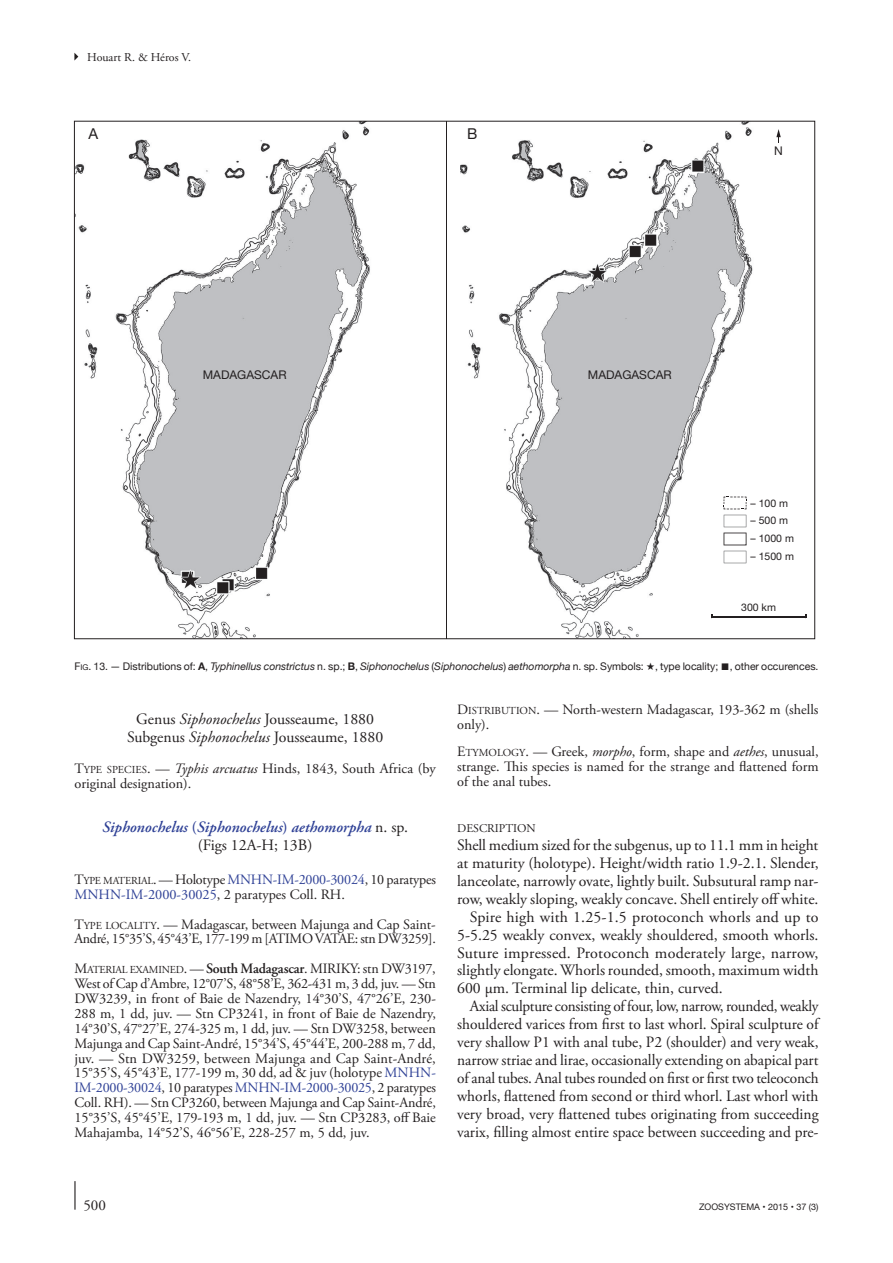
<style>
.page{position:relative;width:893px;height:1263px;background:#fff}
.page>*{position:absolute;margin:0;border:0;box-sizing:border-box;transform-origin:0 0}
.t1{font:15.75px/18px "Adobe Garamond Pro";color:#231f20;text-align:center}
.t2{font:italic 600 15.75px/18px "Adobe Garamond Pro";color:#2f4196;text-align:center}
.t3{font:15.75px "Adobe Garamond Pro";color:#231f20;scale:.96 1}
.t4{font:15px "Adobe Garamond Pro";color:#231f20}
.t5{font:15px "Helvetica Neue";color:#231f20}
.t6{font:14.25px/14.9px "Adobe Garamond Pro";color:#231f20}
.t7{font:12px "Helvetica Neue";color:#231f20}
.t8{font:12px "Adobe Garamond Pro";color:#231f20}
.t9{font:11.85px "Adobe Garamond";color:#231f20}
.t10{font:10.5px "Helvetica Neue";color:#231f20}
.t11{font:9px "Helvetica Neue";color:#231f20}
.s1{font-style:inherit}
.s2{font-size:7.8px}
.s3{font-weight:700}
.s4{font-style:italic}
.s5{font-family:"Adobe Garamond"}
.s6{font-family:"Adobe Garamond";font-size:10.65px}
.s7{font-style:normal}
.s8{font-weight:400;font-style:normal;color:#231f20}
.s9{color:#2f4196}
.s10{font-weight:600}
</style>
<div class="page">
<hr style="left:74px;top:1181px;width:2px;height:29px;background:#231f20">
<svg style="left:74px;top:53px;width:4px;height:8px"></svg>
<img style="left:76px;top:123px;width:294px;height:514px">
<img style="left:460px;top:123px;width:347px;height:514px">
<svg style="left:724px;top:497px;width:23px;height:13px"></svg>
<svg style="left:723px;top:533px;width:23px;height:12px"></svg>
<img style="left:724px;top:515px;width:22px;height:12px">
<img style="left:724px;top:551px;width:22px;height:12px">
<hr style="left:446px;top:121px;width:1px;height:518px;background:#231f20">
<hr style="left:711px;top:617px;width:95px;height:1px;background:#231f20">
<svg style="left:776px;top:129px;width:5px;height:14px"></svg>
<p class="t8" style="left:87px;top:50px;width:105px">Houart R. &amp; Héros V.</p>
<p class="t5" style="left:89px;top:123px;width:11px">A</p>
<p class="t5" style="left:467px;top:123px;width:12px">B</p>
<p class="t7" style="left:774px;top:142px;width:10px">N</p>
<p class="t7" style="left:203px;top:366px;width:85px">MADAGASCAR</p>
<p class="t7" style="left:588px;top:366px;width:85px">MADAGASCAR</p>
<p class="t10" style="left:751px;top:495px;width:39px">– 100 m</p>
<p class="t10" style="left:751px;top:512px;width:39px">– 500 m</p>
<p class="t10" style="left:751px;top:531px;width:45px">– 1000 m</p>
<p class="t10" style="left:751px;top:549px;width:45px">– 1500 m</p>
<p class="t10" style="left:741px;top:600px;width:36px">300 km</p>
<p class="t10" style="left:74px;top:659px;width:746px"><span class="s1">F</span><span class="s2">ig</span>. 13. — Distributions of: <span class="s3">A</span>, <span class="s4">Typhinellus constrictus</span> n. sp.; <span class="s3">B</span>, <span class="s4">Siphonochelus</span> (<span class="s4">Siphonochelus</span>) <span class="s4">aethomorpha</span> n. sp. Symbols: ★, type locality; ■, other occurences.</p>
<p class="t1" style="left:127px;top:711px;width:258px">Genus <span class="s4">Siphonochelus</span> Jousseaume, 1880<br>Subgenus <span class="s4">Siphonochelus</span> Jousseaume, 1880</p>
<p class="t6" style="left:74px;top:762px;width:363px"><span class="s5">T</span><span class="s6">YPE SPECIES</span>. — <span class="s4">Typhis arcuatus</span> Hinds, 1843, South Africa (by original designation).</p>
<p class="t2" style="left:102px;top:818px;width:308px">Siphonochelus <span class="s7">(</span>Siphonochelus<span class="s7">)</span> aethomorpha <span class="s8">n. sp. (Figs 12A-H; 13B)</span></p>
<p class="t6" style="left:74px;top:872px;width:363px"><span class="s5">T</span><span class="s6">YPE MATERIAL</span>. — Holotype <span class="s9">MNHN-IM-2000-30024</span>, 10 paratypes<br><span class="s9">MNHN-IM-2000-30025</span>, 2 paratypes Coll. RH.</p>
<p class="t6" style="left:74px;top:917px;width:363px"><span class="s5">T</span><span class="s6">YPE LOCALITY</span>. — Madagascar, between Majunga and Cap Saint-<br>André, 15°35’S, 45°43’E, 177-199 m [ATIMO VATAE: stn DW3259].</p>
<p class="t6" style="left:74px;top:962px;width:363px;text-align:justify"><span class="s5">M</span><span class="s6">ATERIAL EXAMINED</span>. — <span class="s10">South Madagascar</span>. MIRIKY: stn DW3197, West of Cap d’Ambre, 12°07’S, 48°58’E, 362-431 m, 3 dd, juv. — Stn DW3239, in front of Baie de Nazendry, 14°30’S, 47°26’E, 230- 288 m, 1 dd, juv. — Stn CP3241, in front of Baie de Nazendry, 14°30’S, 47°27’E, 274-325 m, 1 dd, juv. — Stn DW3258, between Majunga and Cap Saint-André, 15°34’S, 45°44’E, 200-288 m, 7 dd, juv. — Stn DW3259, between Majunga and Cap Saint-André, 15°35’S, 45°43’E, 177-199 m, 30 dd, ad &amp; juv (holotype <span class="s9">MNHN-IM-2000-30024</span>, 10 paratypes <span class="s9">MNHN-IM-2000-30025</span>, 2 paratypes Coll. RH). — Stn CP3260, between Majunga and Cap Saint-André, 15°35’S, 45°45’E, 179-193 m, 1 dd, juv. — Stn CP3283, off Baie Mahajamba, 14°52’S, 46°56’E, 228-257 m, 5 dd, juv.</p>
<p class="t6" style="left:457px;top:703px;width:363px"><span class="s5">D</span><span class="s6">ISTRIBUTION</span>. — North-western Madagascar, 193-362 m (shells only).</p>
<p class="t6" style="left:457px;top:744px;width:363px;text-align:justify"><span class="s5">E</span><span class="s6">TYMOLOGY</span>. — Greek, <span class="s4">morpho</span>, form, shape and <span class="s4">aethes</span>, unusual, strange. This species is named for the strange and flattened form of the anal tubes.</p>
<p class="t9" style="left:457px;top:822px;width:80px">DESCRIPTION</p>
<p class="t1" style="left:457px;top:836px;width:363px">Shell medium sized for the subgenus, up to 11.1 mm in height</p>
<p class="t1" style="left:457px;top:854px;width:363px">at maturity (holotype). Height/width ratio 1.9-2.1. Slender,</p>
<p class="t1" style="left:457px;top:872px;width:363px">lanceolate, narrowly ovate, lightly built. Subsutural ramp nar-</p>
<p class="t1" style="left:457px;top:890px;width:363px">row, weakly sloping, weakly concave. Shell entirely off white.</p>
<p class="t1" style="left:470px;top:908px;width:350px">Spire high with 1.25-1.5 protoconch whorls and up to</p>
<p class="t1" style="left:457px;top:926px;width:363px">5-5.25 weakly convex, weakly shouldered, smooth whorls.</p>
<p class="t1" style="left:457px;top:944px;width:363px">Suture impressed. Protoconch moderately large, narrow,</p>
<p class="t1" style="left:457px;top:962px;width:363px">slightly elongate. Whorls rounded, smooth, maximum width</p>
<p class="t1" style="left:457px;top:980px;width:267px">600 µm. Terminal lip delicate, thin, curved.</p>
<p class="t3" style="left:470px;top:997px;width:365px">Axial sculpture consisting of four, low, narrow, rounded, weakly</p>
<p class="t1" style="left:457px;top:1016px;width:363px">shouldered varices from first to last whorl. Spiral sculpture of</p>
<p class="t1" style="left:457px;top:1034px;width:363px">very shallow P1 with anal tube, P2 (shoulder) and very weak,</p>
<p class="t1" style="left:457px;top:1052px;width:363px">narrow striae and lirae, occasionally extending on abapical part</p>
<p class="t1" style="left:457px;top:1070px;width:363px">of anal tubes. Anal tubes rounded on first or first two teleoconch</p>
<p class="t1" style="left:457px;top:1087px;width:363px">whorls, flattened from second or third whorl. Last whorl with</p>
<p class="t1" style="left:457px;top:1105px;width:363px">very broad, very flattened tubes originating from succeeding</p>
<p class="t1" style="left:457px;top:1123px;width:363px">varix, filling almost entire space between succeeding and pre-</p>
<p class="t4" style="left:83px;top:1196px;width:24px">500</p>
<p class="t11" style="left:699px;top:1200px;width:121px">ZOOSYSTEMA • 2015 • 37 (3)</p>
</div>
